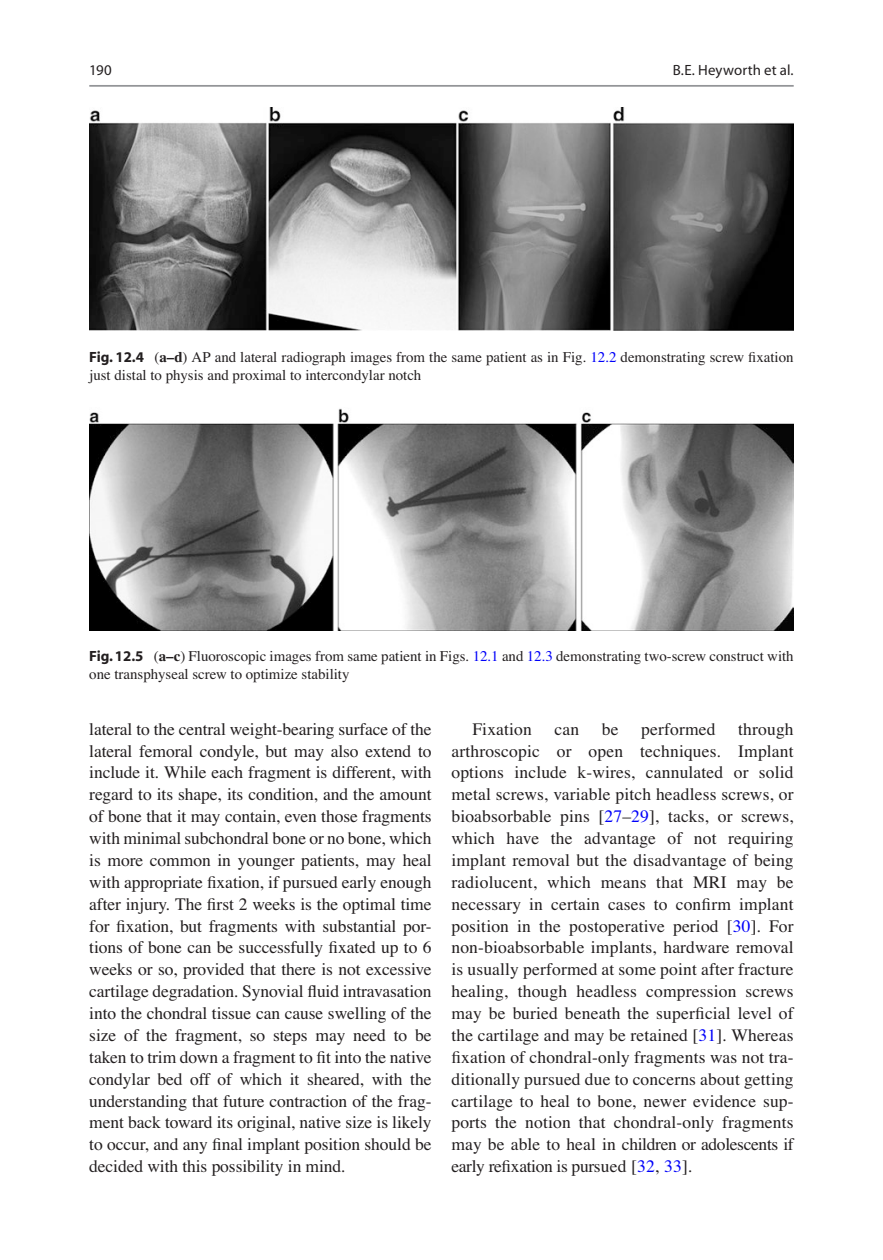
<style>
.page{position:relative;width:883px;height:1260px;background:#fff}
.page>*{position:absolute;margin:0;border:0;box-sizing:border-box;transform-origin:0 0}
.t1{font:17.5px/21.9px "Rgbbdw Times";letter-spacing:-.005em;color:#231f20;text-align:justify}
.t2{font:14.88px/17.5px "Rgbbdw Times";color:#231f20}
.t3{font:14.88px "Mmldtw Myriad";letter-spacing:.01em;color:#231f20}
.t4{font:14.88px "Mswnrw Myriad";color:#231f20}
.s1{font-family:"Rjjkkj Myriad";font-weight:700}
.s2{font-family:"Bqgtfd Times";font-weight:700}
.s3{color:#0000fa}
</style>
<div class="page">
<img style="left:89px;top:107px;width:705px;height:224px">
<img style="left:89px;top:408px;width:705px;height:222px">
<hr style="left:89px;top:85px;width:705px;height:2px;background:#939598">
<p class="t4" style="left:89px;top:63px;width:24px">190</p>
<p class="t3" style="left:673px;top:63px;width:122px">B.E. Heyworth et al.</p>
<p class="t2" style="left:89px;top:350px;width:706px"><span class="s1">Fig. 12.4</span> (<span class="s2">a–d</span>) AP and lateral radiograph images from the same patient as in Fig. <span class="s3">12.2</span> demonstrating screw fixation just distal to physis and proximal to intercondylar notch</p>
<p class="t2" style="left:89px;top:649px;width:706px"><span class="s1">Fig. 12.5</span> (<span class="s2">a–c</span>) Fluoroscopic images from same patient in Figs. <span class="s3">12.1</span> and <span class="s3">12.3</span> demonstrating two-screw construct with one transphyseal screw to optimize stability</p>
<p class="t1" style="left:89px;top:719px;width:344px">lateral to the central weight-bearing surface of the lateral femoral condyle, but may also extend to include it. While each fragment is different, with regard to its shape, its condition, and the amount of bone that it may contain, even those fragments with minimal subchondral bone or no bone, which is more common in younger patients, may heal with appropriate fixation, if pursued early enough after injury. The first 2 weeks is the optimal time for fixation, but fragments with substantial por&shy;tions of bone can be successfully fixated up to 6 weeks or so, provided that there is not excessive cartilage degradation. Synovial fluid intravasation into the chondral tissue can cause swelling of the size of the fragment, so steps may need to be taken to trim down a fragment to fit into the native condylar bed off of which it sheared, with the understanding that future contraction of the frag&shy;ment back toward its original, native size is likely to occur, and any final implant position should be decided with this possibility in mind.</p>
<p class="t1" style="left:472px;top:719px;width:61px">Fixation</p>
<p class="t1" style="left:555px;top:719px;width:26px">can</p>
<p class="t1" style="left:602px;top:719px;width:18px">be</p>
<p class="t1" style="left:641px;top:719px;width:76px">performed</p>
<p class="t1" style="left:451px;top:719px;width:344px;text-indent:287px">through arthroscopic or open techniques. Implant options include k-wires, cannulated or solid metal screws, variable pitch headless screws, or bioabsorbable pins [<span class="s3">27</span>–<span class="s3">29</span>], tacks, or screws, which have the advantage of not requiring implant removal but the disadvantage of being radiolucent, which means that MRI may be necessary in certain cases to confirm implant position in the postoperative period [<span class="s3">30</span>]. For non-bioabsorbable implants, hardware removal is usually performed at some point after fracture healing, though headless compression screws may be buried beneath the superficial level of the cartilage and may be retained [<span class="s3">31</span>]. Whereas fixation of chondral-only fragments was not tra&shy;ditionally pursued due to concerns about getting cartilage to heal to bone, newer evidence sup&shy;ports the notion that chondral-only fragments may be able to heal in children or adolescents if early refixation is pursued [<span class="s3">32</span>, <span class="s3">33</span>].</p>
</div>
